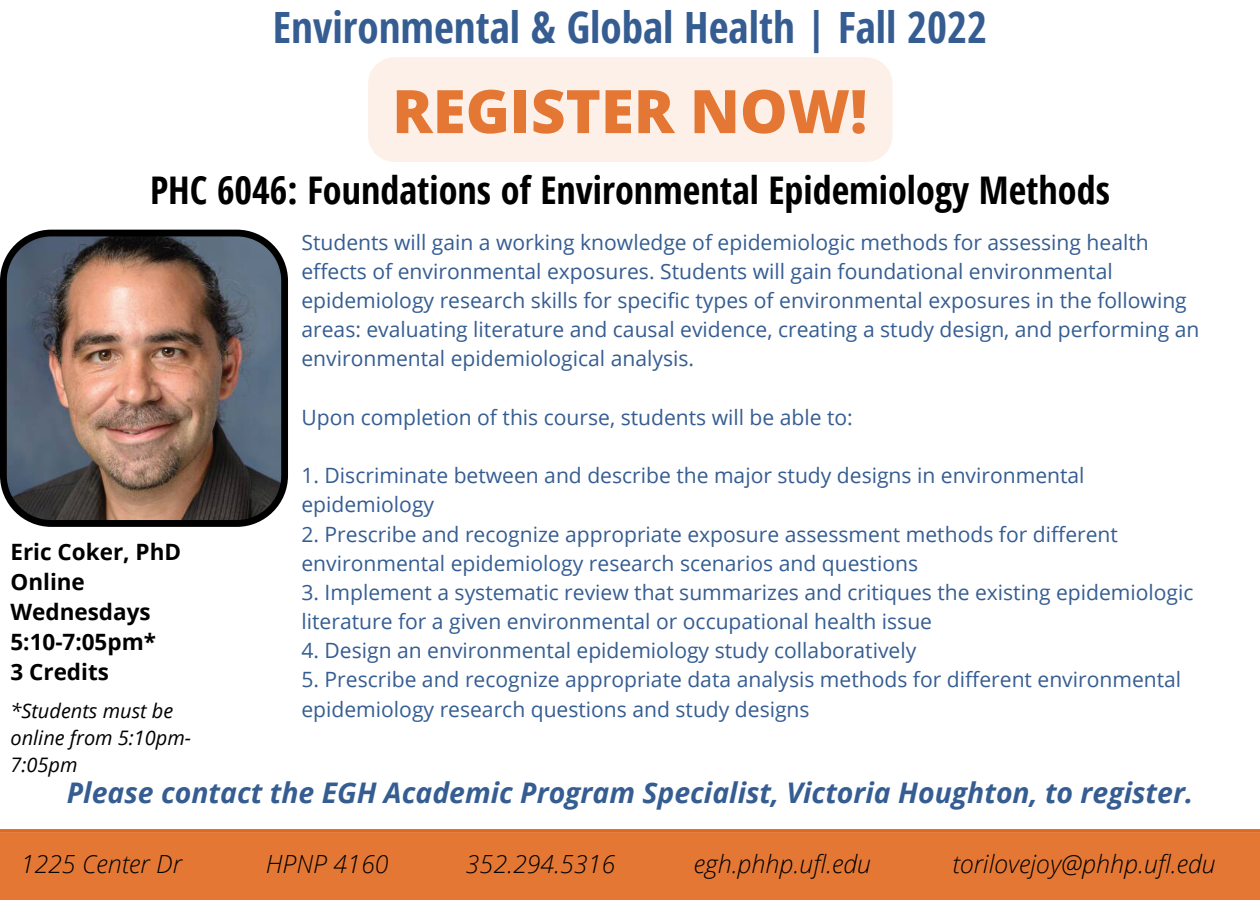
<style>
.page{position:relative;width:1260px;height:900px;background:#fff}
.page>*{position:absolute;margin:0;border:0;box-sizing:border-box;transform-origin:0 0}
.t1{font:800 60px "Open Sans";color:#e47734}
.t2{font:700 43.25px "Open Sans Condensed";color:#355d92}
.t3{font:700 38.25px "Open Sans Condensed";color:#000}
.t4{font:italic 700 28.5px "Open Sans";color:#355d92}
.t5{font:italic 300 25px "Open Sans";color:#000}
.t6{font:700 22.5px "Open Sans";color:#000}
.t7{font:21px/29.2px "Open Sans";color:#355d92}
.t8{font:italic 20px/26.8px "Open Sans";color:#000}
</style>
<div class="page">
<img style="left:0;top:230px;width:288px;height:297px">
<div style="left:0;top:829px;width:1260px;height:71px;background:#e47734"></div>
<div style="left:368px;top:57px;width:524px;height:105px;background:#fcf0e8"></div>
<p class="t2" style="left:273px;top:-4px;width:716px">Environmental &amp; Global Health | Fall 2022</p>
<p class="t1" style="left:392px;top:69px;width:477px">REGISTER NOW!</p>
<p class="t3" style="left:150px;top:163px;width:961px">PHC 6046: Foundations of Environmental Epidemiology Methods</p>
<p class="t7" style="left:301px;top:227px;width:899px">Students will gain a working knowledge of epidemiologic methods for assessing health effects of environmental exposures. Students will gain foundational environmental epidemiology research skills for specific types of environmental exposures in the following areas: evaluating literature and causal evidence, creating a study design, and performing an environmental epidemiological analysis.</p>
<p class="t7" style="left:301px;top:402px;width:553px">Upon completion of this course, students will be able to:</p>
<p class="t7" style="left:301px;top:460px;width:785px">1. Discriminate between and describe the major study designs in environmental epidemiology</p>
<p class="t7" style="left:301px;top:519px;width:818px">2. Prescribe and recognize appropriate exposure assessment methods for different environmental epidemiology research scenarios and questions</p>
<p class="t7" style="left:301px;top:577px;width:894px">3. Implement a systematic review that summarizes and critiques the existing epidemiologic literature for a given environmental or occupational health issue</p>
<p class="t7" style="left:301px;top:635px;width:616px">4. Design an environmental epidemiology study collaboratively</p>
<p class="t7" style="left:301px;top:665px;width:881px">5. Prescribe and recognize appropriate data analysis methods for different environmental epidemiology research questions and study designs</p>
<p class="t6" style="left:10px;top:536px;width:172px">Eric Coker, PhD</p>
<p class="t6" style="left:10px;top:566px;width:76px">Online</p>
<p class="t6" style="left:10px;top:596px;width:142px">Wednesdays</p>
<p class="t6" style="left:10px;top:626px;width:147px">5:10-7:05pm*</p>
<p class="t6" style="left:10px;top:656px;width:100px">3 Credits</p>
<p class="t8" style="left:10px;top:697px;width:182px">*Students must be online from 5:10pm-<br>7:05pm</p>
<p class="t4" style="left:67px;top:773px;width:1128px">Please contact the EGH Academic Program Specialist, Victoria Houghton, to register.</p>
<p class="t5" style="left:21px;top:847px;width:163px">1225 Center Dr</p>
<p class="t5" style="left:266px;top:847px;width:124px">HPNP 4160</p>
<p class="t5" style="left:466px;top:847px;width:151px">352.294.5316</p>
<p class="t5" style="left:694px;top:847px;width:179px">egh.phhp.ufl.edu</p>
<p class="t5" style="left:953px;top:847px;width:265px">torilovejoy@phhp.ufl.edu</p>
</div>
